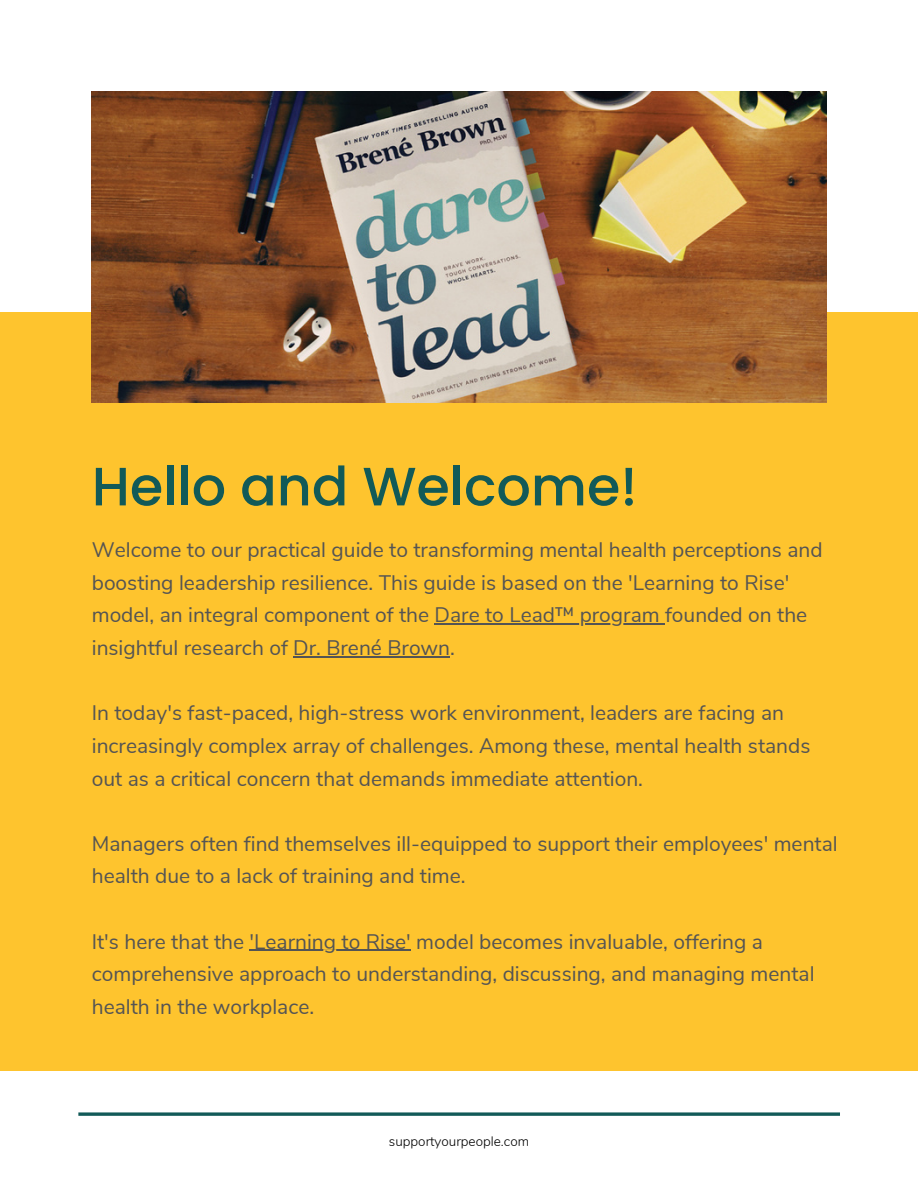
<style>
.page{position:relative;width:918px;height:1188px;background:#fff}
.page>*{position:absolute;margin:0;border:0;box-sizing:border-box;transform-origin:0 0}
.t1{font:500 54px "Poppins";color:#125a58}
.t2{font:21px/32.7px "Nunito Sans";color:#545454}
.t3{font:300 13.5px "Nunito";color:#000}
</style>
<div class="page">
<div style="left:0;top:312px;width:918px;height:759px;background:#fec42e"></div>
<img style="left:92px;top:92px;width:734px;height:310px">
<svg style="left:78px;top:1112px;width:762px;height:4px;background:#367371"></svg>
<hr style="left:435px;top:624px;width:230px;height:1px;background:#545454">
<hr style="left:293px;top:656px;width:157px;height:1px;background:#545454">
<hr style="left:250px;top:950px;width:161px;height:1px;background:#545454">
<p class="t1" style="left:92px;top:449px;width:547px">Hello and Welcome!</p>
<p class="t2" style="left:92px;top:534px;width:732px">Welcome to our practical guide to transforming mental health perceptions and boosting leadership resilience. This guide is based on the 'Learning to Rise' model, an integral component of the Dare to Lead™ program founded on the insightful research of Dr. Brené Brown.</p>
<p class="t2" style="left:92px;top:697px;width:720px">In today's fast-paced, high-stress work environment, leaders are facing an increasingly complex array of challenges. Among these, mental health stands out as a critical concern that demands immediate attention.</p>
<p class="t2" style="left:92px;top:828px;width:747px">Managers often find themselves ill-equipped to support their employees' mental health due to a lack of training and time.</p>
<p class="t2" style="left:92px;top:925px;width:724px">It's here that the 'Learning to Rise' model becomes invaluable, offering a comprehensive approach to understanding, discussing, and managing mental health in the workplace.</p>
<p class="t3" style="left:389px;top:1132px;width:142px">supportyourpeople.com</p>
</div>
